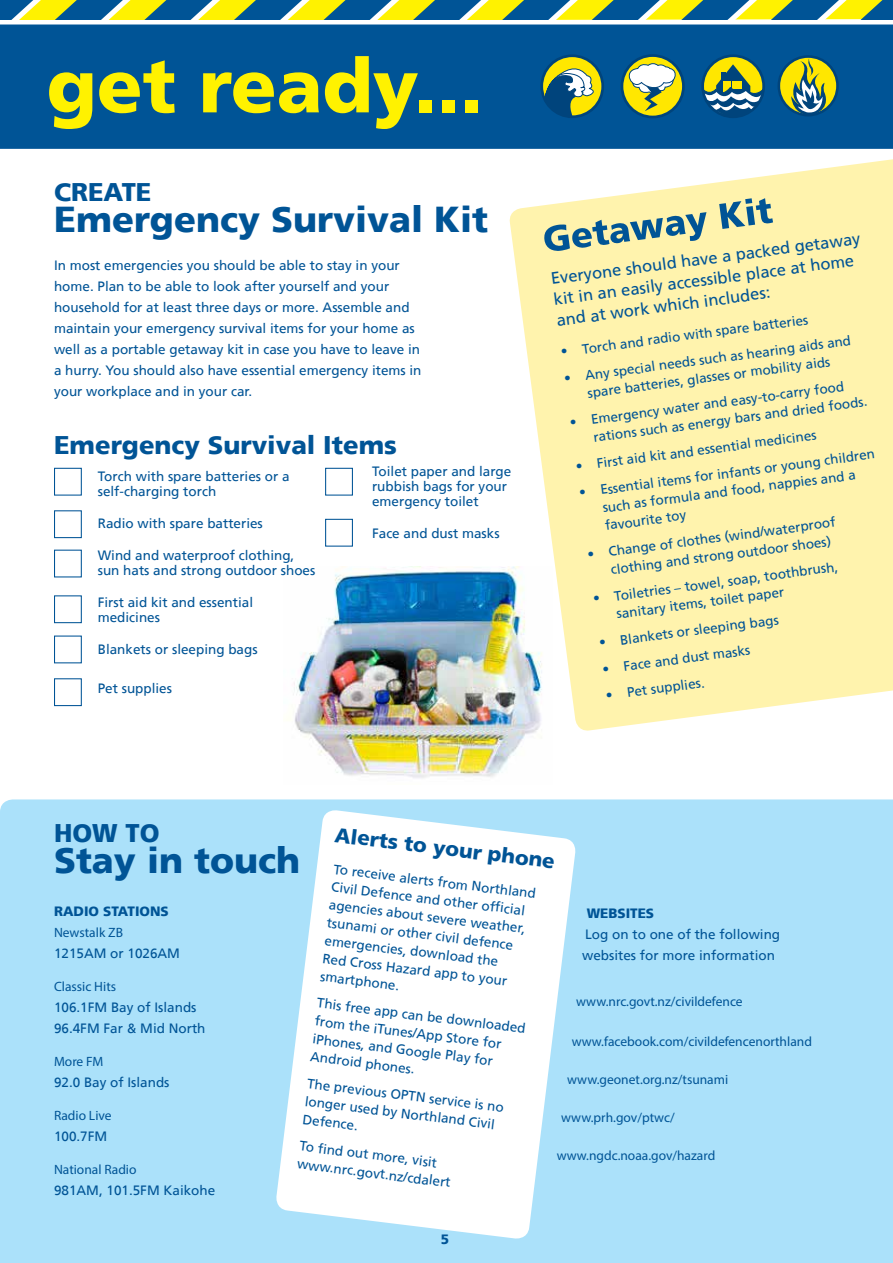
<style>
.page{position:relative;width:893px;height:1263px;background:#fff}
.page>*{position:absolute;margin:0;border:0;box-sizing:border-box;transform-origin:0 0}
.t1{font:900 75px "Frutiger";color:#fff200}
.t2{font:900 36px "Frutiger";color:#005496}
.t3{font:900 25.5px "Frutiger";color:#005496}
.t4{font:900 20.55px "Frutiger";color:#005496}
.t5{font:16.5px/20.9px "Frutiger";color:#005496}
.t6{font:13.5px/18px "Frutiger";color:#005496}
.t7{font:13.5px "Myriad Pro";color:#005496}
.t8{font:900 13.5px "Frutiger";color:#005496}
</style>
<div class="page">
<svg style="left:0;top:0;width:893px;height:20px"></svg>
<div style="left:0;top:24px;width:893px;height:125px;background:#005496"></div>
<img style="left:294px;top:566px;width:241px;height:212px">
<svg style="left:508px;top:148px;width:385px;height:584px;fill:#fff3ad"></svg>
<svg style="left:543px;top:198px;width:230px;height:54px"></svg>
<div style="left:54px;top:468px;width:28px;height:28px;border:1px solid #005496"></div>
<div style="left:325px;top:468px;width:28px;height:28px;border:1px solid #005496"></div>
<div style="left:54px;top:510px;width:28px;height:28px;border:1px solid #005496"></div>
<div style="left:325px;top:519px;width:28px;height:28px;border:1px solid #005496"></div>
<div style="left:54px;top:550px;width:28px;height:27px;border:1px solid #005496"></div>
<div style="left:54px;top:635px;width:28px;height:28px;border:1px solid #005496"></div>
<div style="left:54px;top:595px;width:28px;height:28px;border:1px solid #005496"></div>
<div style="left:0;top:799px;width:893px;height:464px;background:#abe1fa"></div>
<svg style="left:275px;top:809px;width:302px;height:431px"></svg>
<svg style="left:703px;top:56px;width:61px;height:61px"></svg>
<svg style="left:703px;top:64px;width:61px;height:53px"></svg>
<div style="left:701px;top:54px;width:64px;height:64px;border:3px solid #00447c;border-radius:50%"></div>
<svg style="left:622px;top:56px;width:61px;height:61px"></svg>
<div style="left:621px;top:54px;width:64px;height:64px;border:3px solid #00447c;border-radius:50%"></div>
<svg style="left:621px;top:63px;width:58px;height:48px"></svg>
<svg style="left:542px;top:56px;width:61px;height:61px"></svg>
<svg style="left:544px;top:67px;width:51px;height:50px"></svg>
<div style="left:540px;top:54px;width:64px;height:64px;border:3px solid #00447c;border-radius:50%"></div>
<div style="left:54px;top:678px;width:28px;height:28px;border:1px solid #005496"></div>
<svg style="left:779px;top:57px;width:59px;height:58px"></svg>
<div style="left:777px;top:55px;width:62px;height:61px;border:3px solid #00447c;border-radius:50%"></div>
<svg style="left:789px;top:58px;width:42px;height:58px"></svg>
<h1 class="t1" style="left:47px;top:41px;width:438px">get ready...</h1>
<h3 class="t3" style="left:54px;top:176px;width:99px">CREATE</h3>
<h2 class="t2" style="left:54px;top:198px;width:436px">Emergency Survival Kit</h2>
<p class="t6" style="left:54px;top:255px;width:369px;line-height:21px">In most emergencies you should be able to stay in your home. Plan to be able to look after yourself and your household for at least three days or more. Assemble and maintain your emergency survival items for your home as well as a portable getaway kit in case you have to leave in a hurry. You should also have essential emergency items in your workplace and in your car.</p>
<h3 class="t3" style="left:54px;top:429px;width:344px">Emergency Survival Items</h3>
<p class="t6" style="left:98px;top:468px;width:193px;line-height:15px">Torch with spare batteries or a self-charging torch</p>
<p class="t6" style="left:98px;top:514px;width:167px">Radio with spare batteries</p>
<p class="t6" style="left:98px;top:547px;width:219px;line-height:15px">Wind and waterproof clothing, sun hats and strong outdoor shoes</p>
<p class="t6" style="left:98px;top:594px;width:157px;line-height:15px">First aid kit and essential medicines</p>
<p class="t6" style="left:98px;top:640px;width:161px">Blankets or sleeping bags</p>
<p class="t6" style="left:98px;top:679px;width:76px">Pet supplies</p>
<p class="t6" style="left:372px;top:464px;width:141px;line-height:15px">Toilet paper and large rubbish bags for your emergency toilet</p>
<p class="t6" style="left:372px;top:524px;width:129px">Face and dust masks</p>
<p class="t5" style="left:549px;top:269px;width:314px;rotate:-8deg">Everyone should have a packed getaway kit in an easily accessible place at home and at work which includes:</p>
<p class="t6" style="left:559px;top:342px;width:251px;rotate:-7deg">• Torch and radio with spare batteries</p>
<p class="t6" style="left:563px;top:368px;width:291px;text-align:center;rotate:-7deg">• Any special needs such as hearing aids and spare batteries, glasses or mobility aids</p>
<p class="t6" style="left:590px;top:409px;width:278px;text-indent:-21px;rotate:-7deg">• Emergency water and easy-to-carry food rations such as energy bars and dried foods.</p>
<p class="t6" style="left:575px;top:456px;width:244px;rotate:-7deg">• First aid kit and essential medicines</p>
<p class="t6" style="left:599px;top:479px;width:278px;text-indent:-21px;rotate:-7deg">• Essential items for infants or young children such as formula and food, nappies and a favourite toy</p>
<p class="t6" style="left:607px;top:542px;width:230px;text-indent:-21px;rotate:-7deg">• Change of clothes (wind/waterproof clothing and strong outdoor shoes)</p>
<p class="t6" style="left:613px;top:586px;width:227px;text-indent:-21px;rotate:-7deg">• Toiletries – towel, soap, toothbrush, sanitary items, toilet paper</p>
<p class="t6" style="left:598px;top:633px;width:183px;rotate:-7deg">• Blankets or sleeping bags</p>
<p class="t6" style="left:601px;top:659px;width:150px;rotate:-7deg">• Face and dust masks</p>
<p class="t6" style="left:605px;top:686px;width:101px;rotate:-7deg">• Pet supplies.</p>
<h3 class="t3" style="left:54px;top:817px;width:107px">HOW TO</h3>
<h3 class="t4" style="left:336px;top:822px;width:223px;rotate:7deg">Alerts to your phone</h3>
<h2 class="t2" style="left:54px;top:839px;width:248px">Stay in touch</h2>
<p class="t6" style="left:335px;top:860px;width:205px;rotate:7deg">To receive alerts from Northland<br>Civil Defence and other offi cial agencies about severe weather, tsunami or other civil defence emergencies, download the<br>Red Cross Hazard app to your smartphone.</p>
<p class="t6" style="left:318px;top:994px;width:212px;rotate:7deg">This free app can be downloaded from the iTunes/App Store for iPhones, and Google Play for<br>Android phones.</p>
<p class="t6" style="left:308px;top:1074px;width:200px;rotate:7deg">The previous OPTN service is no longer used by Northland Civil<br>Defence.</p>
<p class="t6" style="left:301px;top:1137px;width:156px;rotate:7deg">To fi nd out more, visit www.nrc.govt.nz/cdalert</p>
<p class="t8" style="left:54px;top:903px;width:116px">RADIO STATIONS</p>
<p class="t7" style="left:54px;top:924px;width:70px">Newstalk ZB</p>
<p class="t6" style="left:54px;top:944px;width:128px">1215AM or 1026AM</p>
<p class="t7" style="left:54px;top:978px;width:64px">Classic Hits</p>
<p class="t6" style="left:54px;top:997px;width:153px;line-height:21px">106.1FM Bay of Islands<br>96.4FM Far &amp; Mid North</p>
<p class="t7" style="left:54px;top:1053px;width:51px">More FM</p>
<p class="t6" style="left:54px;top:1073px;width:117px">92.0 Bay of Islands</p>
<p class="t7" style="left:54px;top:1107px;width:59px">Radio Live</p>
<p class="t6" style="left:54px;top:1127px;width:55px">100.7FM</p>
<p class="t7" style="left:54px;top:1161px;width:84px">National Radio</p>
<p class="t6" style="left:54px;top:1181px;width:163px">981AM, 101.5FM Kaikohe</p>
<p class="t8" style="left:587px;top:905px;width:69px">WEBSITES</p>
<p class="t6" style="left:582px;top:924px;width:200px;line-height:21px">Log on to one of the following websites for more information</p>
<p class="t7" style="left:576px;top:993px;width:168px">www.nrc.govt.nz/civildefence</p>
<p class="t7" style="left:572px;top:1033px;width:242px">www.facebook.com/civildefencenorthland</p>
<p class="t7" style="left:567px;top:1071px;width:163px">www.geonet.org.nz/tsunami</p>
<p class="t7" style="left:561px;top:1109px;width:115px">www.prh.gov/ptwc/</p>
<p class="t7" style="left:557px;top:1147px;width:160px">www.ngdc.noaa.gov/hazard</p>
<p class="t8" style="left:441px;top:1231px;width:10px">5</p>
</div>
